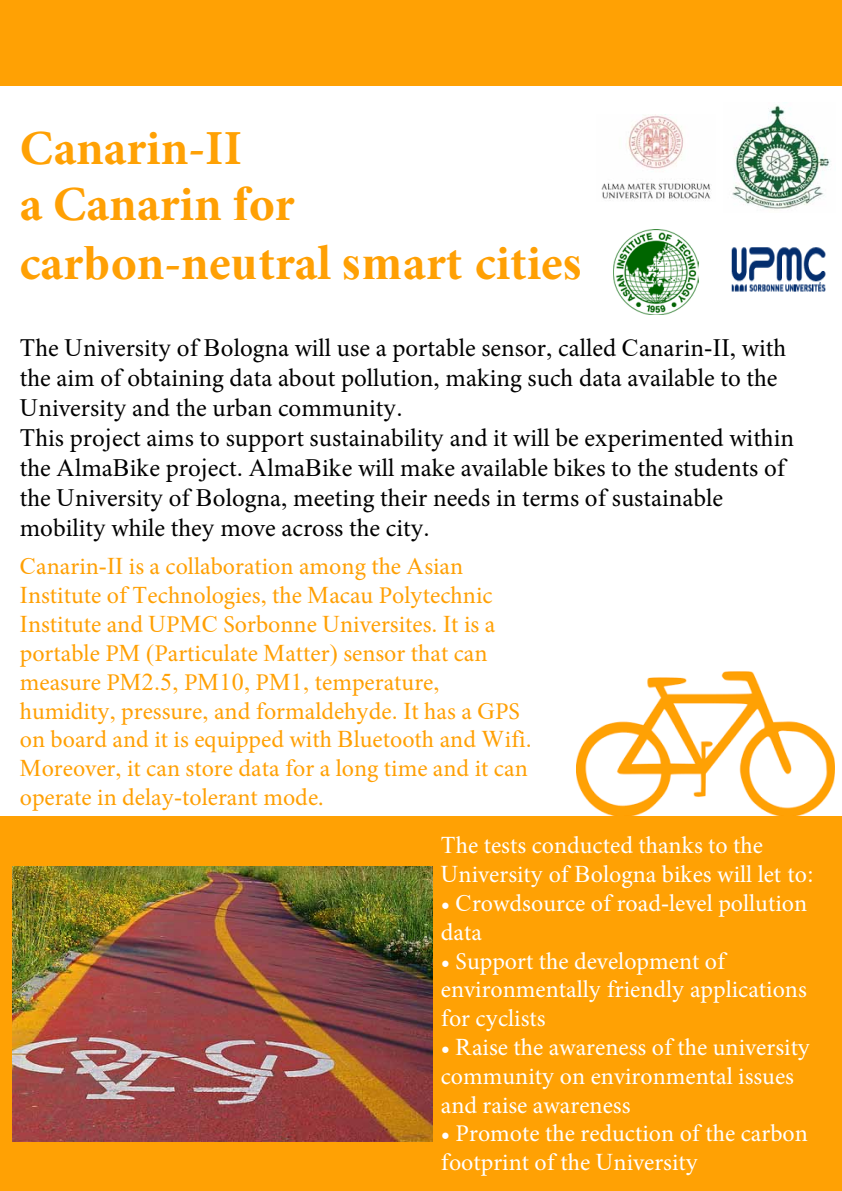
<style>
.page{position:relative;width:842px;height:1191px;background:#fff}
.page>*{position:absolute;margin:0;border:0;box-sizing:border-box;transform-origin:0 0}
.t1{font:700 49px/57.2px "Minion Pro";color:#ffa004}
.t2{font:25px "Minion Pro";color:#000}
.t3{font:24px "Minion Pro";color:#ffa004}
.t4{font:24px/28.8px "Minion Pro";color:#fff}
.s1{color:#ffa104}
.s2{font-family:"Times New Roman"}
</style>
<div class="page">
<div style="left:0;top:0;width:842px;height:86px;background:#ffa104"></div>
<img style="left:576px;top:671px;width:258px;height:145px">
<div style="left:0;top:816px;width:842px;height:375px;background:#ffa104"></div>
<img style="left:13px;top:866px;width:420px;height:275px">
<img style="left:601px;top:114px;width:110px;height:87px">
<img style="left:614px;top:230px;width:85px;height:85px">
<img style="left:732px;top:105px;width:99px;height:104px">
<img style="left:731px;top:247px;width:95px;height:45px">
<h1 class="t1" style="left:20px;top:120px;width:564px"><span class="s1">Canarin-II<br></span>a Canarin <span class="s2">f</span>or car<span class="s2">b</span>on-ne<span class="s2">u</span>tral <span class="s2">sm</span>art citie<span class="s2">s</span></h1>
<p class="t2" style="left:20px;top:331px;width:768px"><span class="s2">Th</span>e <span class="s2">U</span>niversit<span class="s2">y</span> o<span class="s2">f B</span>ologna will use a portable sensor<span class="s2">,</span> called <span class="s2">C</span>anarin<span class="s2">-II,</span> wit<span class="s2">h</span></p>
<p class="t2" style="left:20px;top:361px;width:759px">t<span class="s2">h</span>e aim o<span class="s2">f</span> obtaining data about pollution<span class="s2">,</span> ma<span class="s2">k</span>ing suc<span class="s2">h</span> data available to t<span class="s2">h</span>e</p>
<p class="t2" style="left:20px;top:391px;width:384px"><span class="s2">U</span>niversit<span class="s2">y</span> and t<span class="s2">h</span>e urban communit<span class="s2">y.</span></p>
<p class="t2" style="left:20px;top:421px;width:776px"><span class="s2">Th</span>is pro<span class="s2">j</span>ect aims to support sustainabilit<span class="s2">y</span> and it will be e<span class="s2">x</span>perimented wit<span class="s2">h</span>in</p>
<p class="t2" style="left:20px;top:451px;width:767px">t<span class="s2">h</span>e <span class="s2">A</span>lma<span class="s2">B</span>i<span class="s2">k</span>e pro<span class="s2">j</span>ect<span class="s2">. A</span>lma<span class="s2">B</span>i<span class="s2">k</span>e will ma<span class="s2">k</span>e available bi<span class="s2">k</span>es to t<span class="s2">h</span>e students o<span class="s2">f</span></p>
<p class="t2" style="left:20px;top:481px;width:705px">t<span class="s2">h</span>e <span class="s2">U</span>niversit<span class="s2">y</span> o<span class="s2">f B</span>ologna<span class="s2">,</span> meeting t<span class="s2">h</span>eir needs in terms o<span class="s2">f</span> sustainable</p>
<p class="t2" style="left:20px;top:511px;width:412px">mobilit<span class="s2">y</span> w<span class="s2">h</span>ile t<span class="s2">h</span>e<span class="s2">y</span> move across t<span class="s2">h</span>e cit<span class="s2">y.</span></p>
<p class="t3" style="left:20px;top:551px;width:445px"><span class="s2">C</span>anarin<span class="s2">-II</span> is a collaboration among t<span class="s2">h</span>e <span class="s2">A</span>sian</p>
<p class="t3" style="left:20px;top:579px;width:474px"><span class="s2">I</span>nstitute o<span class="s2">f T</span>ec<span class="s2">h</span>nologies<span class="s2">,</span> t<span class="s2">h</span>e <span class="s2">M</span>acau Pol<span class="s2">y</span>tec<span class="s2">h</span>nic</p>
<p class="t3" style="left:20px;top:608px;width:477px"><span class="s2">I</span>nstitute and <span class="s2">U</span>P<span class="s2">MC</span> Sorbonne <span class="s2">U</span>niversites<span class="s2">. I</span>t is a</p>
<p class="t3" style="left:20px;top:637px;width:469px">portable P<span class="s2">M (</span>Particulate <span class="s2">M</span>atter<span class="s2">)</span> sensor t<span class="s2">h</span>at can</p>
<p class="t3" style="left:20px;top:666px;width:421px">measure P<span class="s2">M2.5,</span> P<span class="s2">M10,</span> P<span class="s2">M1,</span> temperature<span class="s2">,</span></p>
<p class="t3" style="left:20px;top:695px;width:502px"><span class="s2">h</span>umidit<span class="s2">y,</span> pressure<span class="s2">,</span> and <span class="s2">f</span>ormalde<span class="s2">hy</span>de<span class="s2">. I</span>t <span class="s2">h</span>as a <span class="s2">G</span>PS</p>
<p class="t3" style="left:20px;top:723px;width:513px">on board and it is e<span class="s2">q</span>uipped wit<span class="s2">h B</span>luetoot<span class="s2">h</span> and <span class="s2">W</span>i<span class="s2">f</span>i<span class="s2">.</span></p>
<p class="t3" style="left:20px;top:752px;width:509px"><span class="s2">M</span>oreover<span class="s2">,</span> it can store data <span class="s2">f</span>or a long time and it can</p>
<p class="t3" style="left:20px;top:781px;width:305px">operate in dela<span class="s2">y-</span>tolerant mode<span class="s1">.</span></p>
<p class="t4" style="left:441px;top:831px;width:324px"><span class="s2">Th</span>e tests conducted t<span class="s2">h</span>an<span class="s2">k</span>s to t<span class="s2">h</span>e</p>
<p class="t4" style="left:441px;top:889px;width:368px">• <span class="s2">C</span>rowdsource o<span class="s2">f</span> road<span class="s2">-</span>level pollution</p>
<p class="t4" style="left:441px;top:946px;width:286px">• Support t<span class="s2">h</span>e development o<span class="s2">f</span></p>
<p class="t4" style="left:441px;top:860px;width:374px"><span class="s2">U</span>niversit<span class="s2">y</span> o<span class="s2">f B</span>ologna bi<span class="s2">k</span>es will let to<span class="s2">:</span></p>
<p class="t4" style="left:441px;top:917px;width:43px">data</p>
<p class="t4" style="left:441px;top:975px;width:367px">environmentall<span class="s2">y f</span>riendl<span class="s2">y</span> applications</p>
<p class="t4" style="left:441px;top:1004px;width:106px"><span class="s2">f</span>or c<span class="s2">y</span>clists</p>
<p class="t4" style="left:441px;top:1033px;width:371px">• <span class="s2">R</span>aise t<span class="s2">h</span>e awareness o<span class="s2">f</span> t<span class="s2">h</span>e universit<span class="s2">y</span></p>
<p class="t4" style="left:441px;top:1061px;width:355px">communit<span class="s2">y</span> on environmental issues</p>
<p class="t4" style="left:441px;top:1090px;width:191px">and raise awareness</p>
<p class="t4" style="left:441px;top:1119px;width:369px">• Promote t<span class="s2">h</span>e reduction o<span class="s2">f</span> t<span class="s2">h</span>e carbon <span class="s2">f</span>ootprint o<span class="s2">f</span> t<span class="s2">h</span>e <span class="s2">U</span>niversit<span class="s2">y</span></p>
</div>
